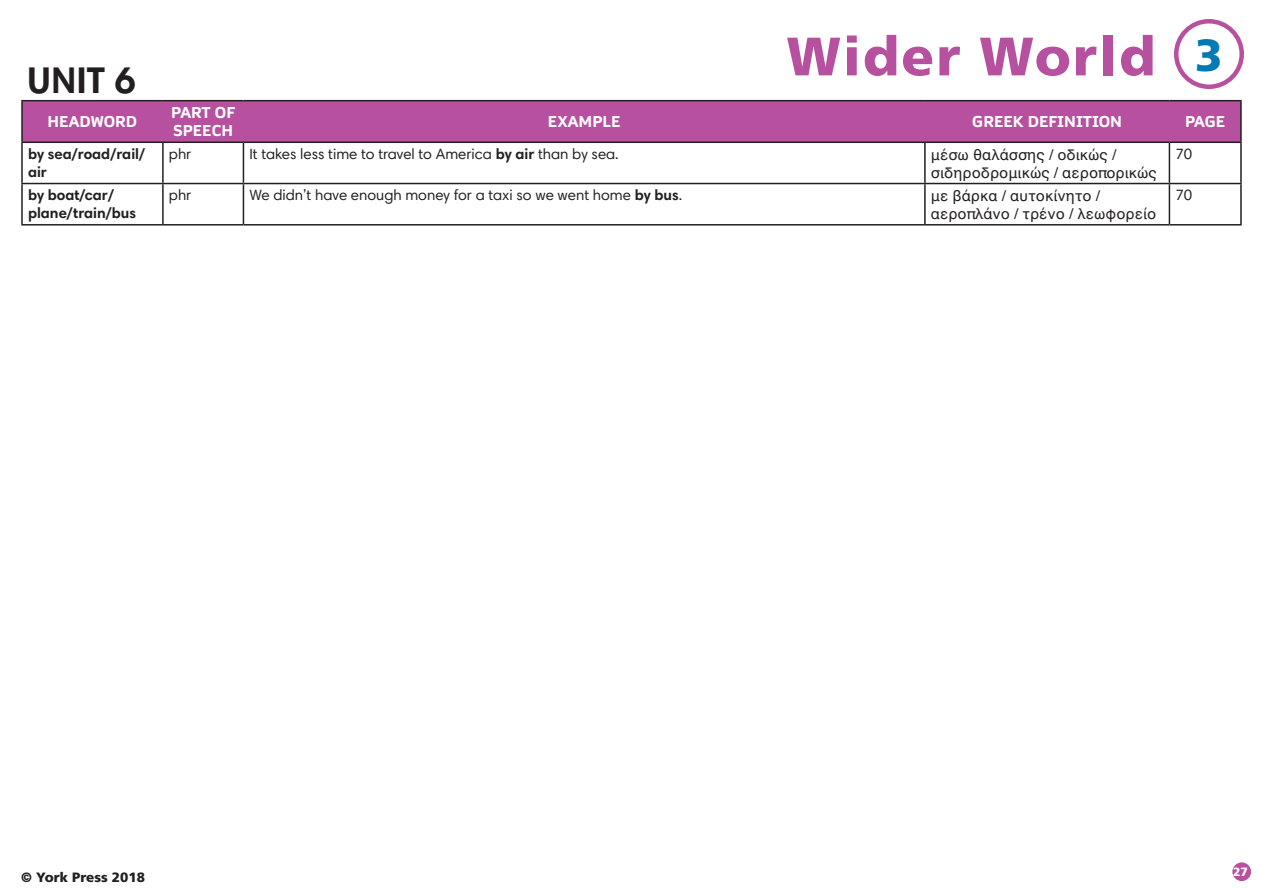
<style>
.page{position:relative;width:1263px;height:893px;background:#fff}
.page>*{position:absolute;margin:0;border:0;box-sizing:border-box;transform-origin:0 0}
.t1{font:900 54px "Frutiger LT Pro";letter-spacing:.04em;color:#b7519f}
.t2{font:900 45px "Frutiger LT Pro";color:#007ab4}
.t3{font:700 37.5px "Harmonia Sans Pro";color:#231f20}
.text_En{font:15px "Harmonia Sans Pro";color:#231f20}
.text_Gr{font:15px/18px "Helvetica";color:#231f20}
.text_En-2{font:700 15px/18px "Daytona Pro";color:#fff}
.text_En-3{font:700 15px/18px "Harmonia Sans Pro";color:#231f20}
.t4{font:900 13.5px "Frutiger LT Pro";color:#231f20}
.t5{font:900 12px "Frutiger LT Pro";color:#fff}
.s1{font-weight:700}
</style>
<div class="page">
<div style="left:1232px;top:862px;width:19px;height:19px;background:#b7519f;border-radius:50%"></div>
<div style="left:1174px;top:19px;width:70px;height:70px;border:4px solid #b7519f;border-radius:50%"></div>
<div style="left:23px;top:101px;width:1217px;height:41px;background:#b7519f"></div>
<hr style="left:21px;top:143px;width:2px;height:40px;background:#231f20">
<hr style="left:162px;top:143px;width:2px;height:40px;background:#231f20">
<hr style="left:243px;top:143px;width:1px;height:40px;background:#231f20">
<hr style="left:924px;top:143px;width:2px;height:40px;background:#231f20">
<hr style="left:1169px;top:143px;width:1px;height:40px;background:#231f20">
<hr style="left:1240px;top:143px;width:2px;height:40px;background:#231f20">
<hr style="left:21px;top:183px;width:142px;height:1px;background:#231f20">
<hr style="left:21px;top:184px;width:2px;height:40px;background:#231f20">
<hr style="left:163px;top:183px;width:80px;height:1px;background:#231f20">
<hr style="left:162px;top:184px;width:2px;height:40px;background:#231f20">
<hr style="left:243px;top:183px;width:682px;height:1px;background:#231f20">
<hr style="left:243px;top:184px;width:1px;height:40px;background:#231f20">
<hr style="left:925px;top:183px;width:244px;height:1px;background:#231f20">
<hr style="left:924px;top:184px;width:2px;height:40px;background:#231f20">
<hr style="left:1169px;top:183px;width:73px;height:1px;background:#231f20">
<hr style="left:1169px;top:184px;width:1px;height:40px;background:#231f20">
<hr style="left:1240px;top:184px;width:2px;height:40px;background:#231f20">
<hr style="left:21px;top:100px;width:142px;height:1px;background:#231f20">
<hr style="left:21px;top:101px;width:2px;height:41px;background:#231f20">
<hr style="left:163px;top:100px;width:80px;height:1px;background:#231f20">
<hr style="left:243px;top:100px;width:682px;height:1px;background:#231f20">
<hr style="left:925px;top:100px;width:244px;height:1px;background:#231f20">
<hr style="left:1169px;top:100px;width:73px;height:1px;background:#231f20">
<hr style="left:1240px;top:101px;width:2px;height:41px;background:#231f20">
<hr style="left:21px;top:142px;width:142px;height:1px;background:#231f20">
<hr style="left:163px;top:142px;width:80px;height:1px;background:#231f20">
<hr style="left:243px;top:142px;width:682px;height:1px;background:#231f20">
<hr style="left:925px;top:142px;width:244px;height:1px;background:#231f20">
<hr style="left:1169px;top:142px;width:73px;height:1px;background:#231f20">
<hr style="left:21px;top:224px;width:142px;height:2px;background:#231f20">
<hr style="left:163px;top:224px;width:80px;height:2px;background:#231f20">
<hr style="left:243px;top:224px;width:682px;height:2px;background:#231f20">
<hr style="left:925px;top:224px;width:244px;height:2px;background:#231f20">
<hr style="left:1169px;top:224px;width:73px;height:2px;background:#231f20">
<p class="t3" style="left:27px;top:56px;width:110px">UNIT 6</p>
<h1 class="t1" style="left:787px;top:24px;width:370px">Wider World</h1>
<h2 class="t2" style="left:1195px;top:28px;width:29px">3</h2>
<p class="text_En-2" style="left:48px;top:113px;width:91px">HEADWORD</p>
<p class="text_En-2" style="left:171px;top:104px;width:65px">PART OF<br>SPEECH</p>
<p class="text_En-2" style="left:548px;top:113px;width:74px">EXAMPLE</p>
<p class="text_En-2" style="left:972px;top:113px;width:151px">GREEK DEFINITION</p>
<p class="text_En-2" style="left:1185px;top:113px;width:42px">PAGE</p>
<p class="text_En-3" style="left:28px;top:145px;width:119px">by sea/road/rail/ air</p>
<p class="text_En" style="left:169px;top:145px;width:24px">phr</p>
<p class="text_En" style="left:249px;top:145px;width:371px">It takes less time to travel to America <span class="s1">by air</span> than by sea.</p>
<p class="text_Gr" style="left:931px;top:146px;width:228px">μέσω θαλάσσης / οδικώς / σιδηροδρομικώς / αεροπορικώς</p>
<p class="text_En" style="left:1175px;top:145px;width:18px">70</p>
<p class="text_En-3" style="left:28px;top:186px;width:110px">by boat/car/ plane/train/bus</p>
<p class="text_En" style="left:169px;top:186px;width:24px">phr</p>
<p class="text_En" style="left:249px;top:186px;width:434px">We didn’t have enough money for a taxi so we went home <span class="s1">by bus</span>.</p>
<p class="text_Gr" style="left:931px;top:187px;width:227px">με βάρκα / αυτοκίνητο / αεροπλάνο / τρένο / λεωφορείο</p>
<p class="text_En" style="left:1175px;top:186px;width:18px">70</p>
<p class="t4" style="left:21px;top:869px;width:125px">© York Press 2018</p>
<p class="t5" style="left:1233px;top:865px;width:16px">27</p>
</div>
